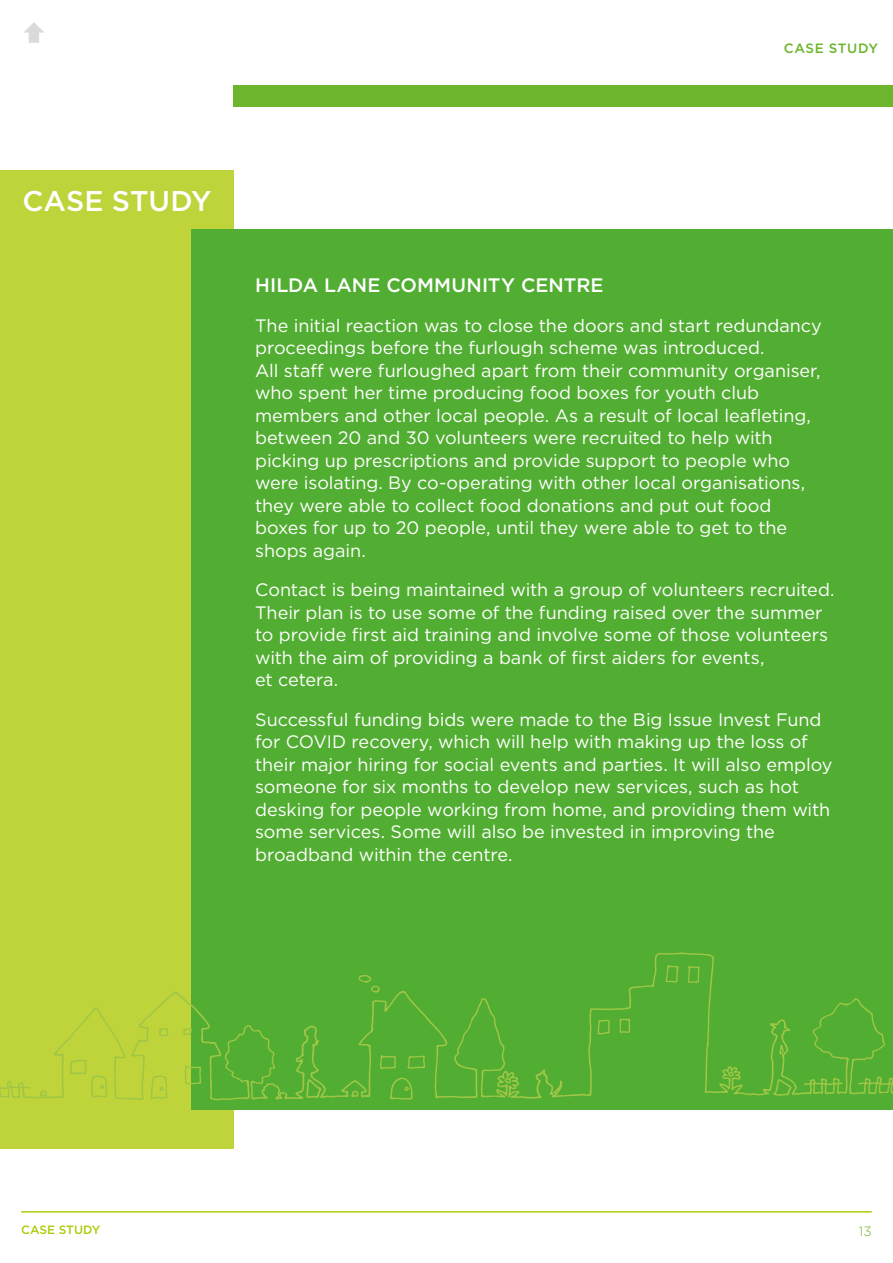
<style>
.page{position:relative;width:893px;height:1263px;background:#fff}
.page>*{position:absolute;margin:0;border:0;box-sizing:border-box;transform-origin:0 0}
.t1{font:500 28.5px "Gotham";color:#fff}
.t2{font:500 19.5px "Gotham";letter-spacing:.005em;color:#fff}
.t3{font:18px/22.5px "Gotham";letter-spacing:-.005em;color:#fff}
.t4{font:500 13.5px "Gotham";letter-spacing:.045em;color:#6cb52d}
.t5{font:300 13.5px "Gotham";color:#6cb52d}
.t6{font:500 12px "Gotham";color:#afca0b}
</style>
<div class="page">
<hr style="left:21px;top:1211px;width:851px;height:1px;background:#afca0b">
<div style="left:234px;top:85px;width:659px;height:21px;background:#6cb52d"></div>
<div style="left:0;top:170px;width:234px;height:978px;background:#bfd43b"></div>
<div style="left:191px;top:230px;width:702px;height:880px;background:#52ae32"></div>
<svg style="left:34px;top:952px;width:859px;height:148px"></svg>
<svg style="left:185px;top:1065px;width:16px;height:19px"></svg>
<svg style="left:306px;top:1079px;width:16px;height:19px"></svg>
<svg style="left:773px;top:1079px;width:19px;height:17px"></svg>
<svg style="left:407px;top:1055px;width:18px;height:14px"></svg>
<svg style="left:380px;top:1055px;width:16px;height:14px"></svg>
<svg style="left:688px;top:966px;width:12px;height:17px"></svg>
<svg style="left:665px;top:965px;width:14px;height:18px"></svg>
<svg style="left:598px;top:1020px;width:12px;height:14px"></svg>
<svg style="left:619px;top:1018px;width:11px;height:15px"></svg>
<svg style="left:159px;top:1028px;width:9px;height:9px"></svg>
<svg style="left:183px;top:1028px;width:9px;height:7px"></svg>
<svg style="left:779px;top:1045px;width:5px;height:9px"></svg>
<svg style="left:351px;top:1090px;width:7px;height:7px"></svg>
<svg style="left:359px;top:974px;width:21px;height:19px"></svg>
<svg style="left:390px;top:1076px;width:23px;height:24px"></svg>
<svg style="left:150px;top:1075px;width:18px;height:24px"></svg>
<svg style="left:70px;top:1059px;width:37px;height:39px"></svg>
<svg style="left:0;top:1080px;width:47px;height:18px"></svg>
<p class="t4" style="left:784px;top:40px;width:96px">CASE STUDY</p>
<h1 class="t1" style="left:22px;top:183px;width:191px">CASE STUDY</h1>
<p class="t2" style="left:255px;top:272px;width:350px">HILDA LANE COMMUNITY CENTRE</p>
<p class="t3" style="left:255px;top:313px;width:568px">The initial reaction was to close the doors and start redundancy proceedings before the furlough scheme was introduced.<br>All staff were furloughed apart from their community organiser, who spent her time producing food boxes for youth club members and other local people. As a result of local leafleting, between 20 and 30 volunteers were recruited to help with picking up prescriptions and provide support to people who were isolating. By co-operating with other local organisations, they were able to collect food donations and put out food boxes for up to 20 people, until they were able to get to the shops again.</p>
<p class="t3" style="left:255px;top:578px;width:581px">Contact is being maintained with a group of volunteers recruited.<br>Their plan is to use some of the funding raised over the summer to provide first aid training and involve some of those volunteers with the aim of providing a bank of first aiders for events,<br>et cetera.</p>
<p class="t3" style="left:255px;top:708px;width:579px">Successful funding bids were made to the Big Issue Invest Fund for COVID recovery, which will help with making up the loss of their major hiring for social events and parties. It will also employ someone for six months to develop new services, such as hot desking for people working from home, and providing them with some services. Some will also be invested in improving the broadband within the centre.</p>
<p class="t6" style="left:21px;top:1222px;width:81px">CASE STUDY</p>
<p class="t5" style="left:859px;top:1222px;width:14px">13</p>
</div>
